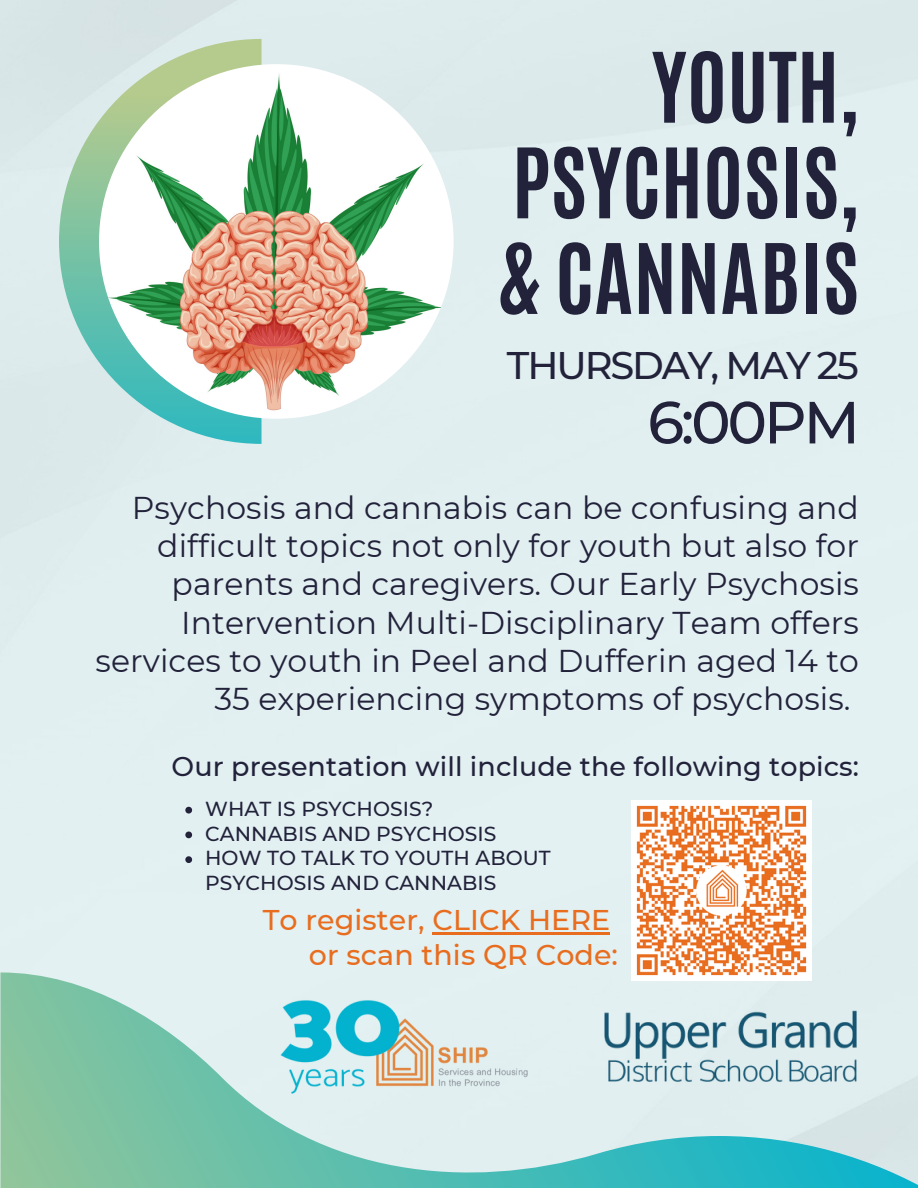
<style>
.page{position:relative;width:918px;height:1188px;background:#fff}
.page>*{position:absolute;margin:0;border:0;box-sizing:border-box;transform-origin:0 0}
.t1{font:700 82.5px "Antonio";letter-spacing:.005em;color:#22223b}
.t2{font:500 59.4px "Montserrat";color:#22223b}
.t3{font:500 38.4px "Montserrat";letter-spacing:-.055em;color:#22223b}
.t4{font:31.5px/38.2px "Montserrat";letter-spacing:.005em;color:#22223b;text-align:right}
.t5{font:500 28.5px "Montserrat";letter-spacing:.005em;color:#e86d1f}
.t6{font:500 27px "Montserrat";letter-spacing:.005em;color:#22223b}
.t7{font:500 20.25px/24.8px "Montserrat";letter-spacing:.005em;color:#22223b}
</style>
<div class="page">
<div style="left:0;top:0;width:918px;height:972px;background:#e1eff0"></div>
<svg style="left:59px;top:39px;width:203px;height:405px;background:#a7d4c4"></svg>
<img style="left:99px;top:64px;width:355px;height:355px;border-radius:50%">
<svg style="left:0;top:972px;width:918px;height:216px;background:#a5d8ce"></svg>
<img style="left:276px;top:999px;width:255px;height:98px">
<img style="left:585px;top:999px;width:274px;height:114px">
<img style="left:631px;top:801px;width:180px;height:180px">
<svg style="left:185px;top:807px;width:7px;height:7px"></svg>
<svg style="left:185px;top:832px;width:7px;height:6px"></svg>
<svg style="left:185px;top:856px;width:7px;height:7px"></svg>
<hr style="left:432px;top:933px;width:178px;height:2px;background:#e86d1f">
<p class="t1" style="left:652px;top:28px;width:208px">YOUTH,</p>
<p class="t1" style="left:512px;top:124px;width:348px">PSYCHOSIS,</p>
<p class="t1" style="left:498px;top:220px;width:363px">&amp; CANNABIS</p>
<p class="t3" style="left:507px;top:342px;width:354px">THURSDAY, MAY 25</p>
<p class="t2" style="left:647px;top:386px;width:214px">6:00PM</p>
<p class="t4" style="left:96px;top:488px;width:765px">Psychosis and cannabis can be confusing and difficult topics not only for youth but also for parents and caregivers. Our Early Psychosis Intervention Multi-Disciplinary Team offers services to youth in Peel and Dufferin aged 14 to 35 experiencing symptoms of psychosis.</p>
<p class="t6" style="left:172px;top:750px;width:689px">Our presentation will include the following topics:</p>
<p class="t7" style="left:205px;top:796px;width:230px">WHAT IS PSYCHOSIS?</p>
<p class="t7" style="left:205px;top:821px;width:293px">CANNABIS AND PSYCHOSIS</p>
<p class="t7" style="left:205px;top:846px;width:347px">HOW TO TALK TO YOUTH ABOUT<br>PSYCHOSIS AND CANNABIS</p>
<p class="t5" style="left:263px;top:903px;width:349px">To register, CLICK HERE</p>
<p class="t5" style="left:309px;top:938px;width:311px">or scan this QR Code:</p>
</div>
